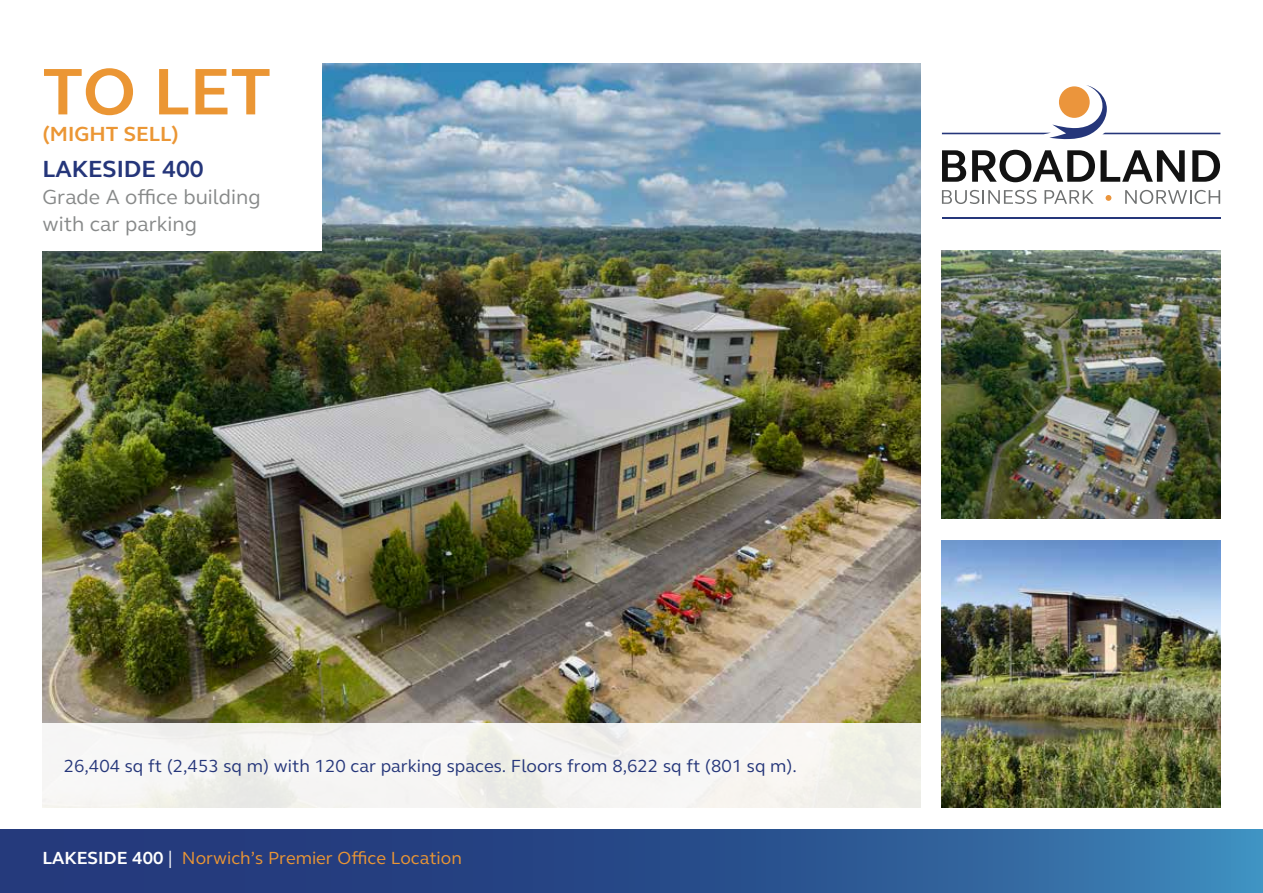
<style>
.page{position:relative;width:1263px;height:893px;background:#fff}
.page>*{position:absolute;margin:0;border:0;box-sizing:border-box;transform-origin:0 0}
.t1{font:700 67.5px "FS Elliot";color:#eb9634}
.t2{font:700 24px "FS Elliot";color:#25367a}
.t3{font:21px/27px "FS Elliot";color:#888a8a}
.t4{font:700 21px "FS Elliot";color:#eb9634}
.t5{font:18px "FS Elliot";color:#25367a}
.t6{font:18px "FS Elliot";color:#eb9634}
.s1{font-weight:700;color:#fff}
.s2{color:#fff}
</style>
<div class="page">
<img style="left:43px;top:64px;width:878px;height:659px">
<img style="left:942px;top:540px;width:278px;height:268px">
<img style="left:942px;top:251px;width:278px;height:268px">
<div style="left:23px;top:723px;width:908px;height:93px;background:linear-gradient(to bottom,#f4f3f0,#f6f5f3)"></div>
<svg style="left:0;top:829px;width:1263px;height:64px;background:#2b528f"></svg>
<div style="left:0;top:0;width:321px;height:251px;background:#fff"></div>
<svg style="left:942px;top:190px;width:94px;height:14px"></svg>
<svg style="left:1044px;top:190px;width:50px;height:14px"></svg>
<svg style="left:1105px;top:195px;width:6px;height:6px"></svg>
<svg style="left:1125px;top:190px;width:95px;height:14px"></svg>
<hr style="left:942px;top:217px;width:278px;height:1px;background:#25367a">
<svg style="left:942px;top:150px;width:24px;height:32px"></svg>
<svg style="left:972px;top:150px;width:213px;height:32px"></svg>
<svg style="left:1192px;top:150px;width:28px;height:32px"></svg>
<svg style="left:942px;top:85px;width:278px;height:54px"></svg>
<h1 class="t1" style="left:43px;top:46px;width:230px">TO LET</h1>
<p class="t4" style="left:43px;top:120px;width:138px">(MIGHT SELL)</p>
<h2 class="t2" style="left:43px;top:153px;width:163px">LAKESIDE 400</h2>
<p class="t3" style="left:43px;top:183px;width:220px">Grade A office building with car parking</p>
<p class="t5" style="left:64px;top:754px;width:735px">26,404 sq ft (2,453 sq m) with 120 car parking spaces. Floors from 8,622 sq ft (801 sq m).</p>
<p class="t6" style="left:43px;top:846px;width:421px"><span class="s1">LAKESIDE 400</span> <span class="s2">|</span> Norwich’s Premier Office Location</p>
</div>
